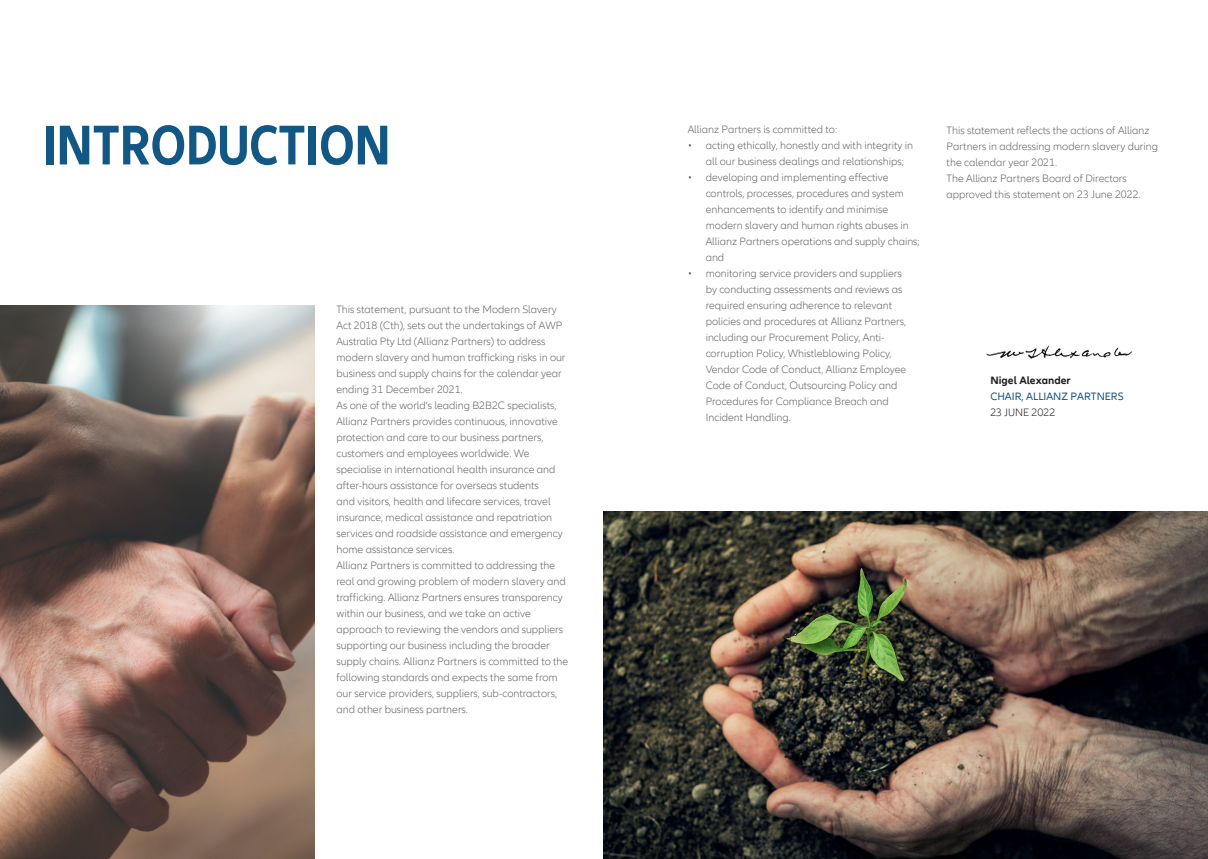
<style>
.page{position:relative;width:1208px;height:859px;background:#fff}
.page>*{position:absolute;margin:0;border:0;box-sizing:border-box;transform-origin:0 0}
.t1{font:700 condensed 58px "Allianz Neo";color:#135784}
.t2{font:300 11px/16px "Allianz Neo";color:#636366}
.t3{font:11px "Allianz Neo";color:#125784}
.t4{font:700 11px "Allianz Neo";color:#231f20}
.t5{font:300 11px "Allianz Neo";color:#231f20}
</style>
<div class="page">
<img style="left:604px;top:511px;width:604px;height:348px">
<img style="left:0;top:306px;width:314px;height:553px">
<img style="left:986px;top:345px;width:146px;height:14px">
<h1 class="t1" style="left:43px;top:112px;width:349px">INTRODUCTION</h1>
<p class="t2" style="left:336px;top:302px;width:233px">This statement, pursuant to the Modern Slavery Act 2018 (Cth), sets out the undertakings of AWP Australia Pty Ltd (Allianz Partners) to address modern slavery and human trafficking risks in our business and supply chains for the calendar year ending 31 December 2021.<br>As one of the world’s leading B2B2C specialists, Allianz Partners provides continuous, innovative protection and care to our business partners, customers and employees worldwide. We specialise in international health insurance and after-hours assistance for overseas students<br>and visitors, health and lifecare services, travel insurance, medical assistance and repatriation services and roadside assistance and emergency home assistance services.<br>Allianz Partners is committed to addressing the real and growing problem of modern slavery and trafficking. Allianz Partners ensures transparency within our business, and we take an active approach to reviewing the vendors and suppliers supporting our business including the broader supply chains. Allianz Partners is committed to the following standards and expects the same from our service providers, suppliers, sub-contractors, and other business partners.</p>
<p class="t2" style="left:687px;top:122px;width:151px">Allianz Partners is committed to:</p>
<p class="t2" style="left:705px;top:138px;width:209px;text-indent:-18px">• acting ethically, honestly and with integrity in all our business dealings and relationships;</p>
<p class="t2" style="left:705px;top:170px;width:216px;text-indent:-18px">• developing and implementing effective controls, processes, procedures and system enhancements to identify and minimise modern slavery and human rights abuses in Allianz Partners operations and supply chains; and</p>
<p class="t2" style="left:705px;top:266px;width:202px;text-indent:-18px">• monitoring service providers and suppliers by conducting assessments and reviews as required ensuring adherence to relevant policies and procedures at Allianz Partners, including our Procurement Policy, Anti&shy;corruption Policy, Whistleblowing Policy, Vendor Code of Conduct, Allianz Employee Code of Conduct, Outsourcing Policy and Procedures for Compliance Breach and Incident Handling.</p>
<p class="t2" style="left:946px;top:123px;width:213px">This statement reflects the actions of Allianz Partners in addressing modern slavery during the calendar year 2021.<br>The Allianz Partners Board of Directors approved this statement on 23 June 2022.</p>
<p class="t4" style="left:990px;top:374px;width:82px">Nigel Alexander</p>
<p class="t3" style="left:990px;top:390px;width:135px">CHAIR, ALLIANZ PARTNERS</p>
<p class="t5" style="left:990px;top:406px;width:66px">23 JUNE 2022</p>
</div>
